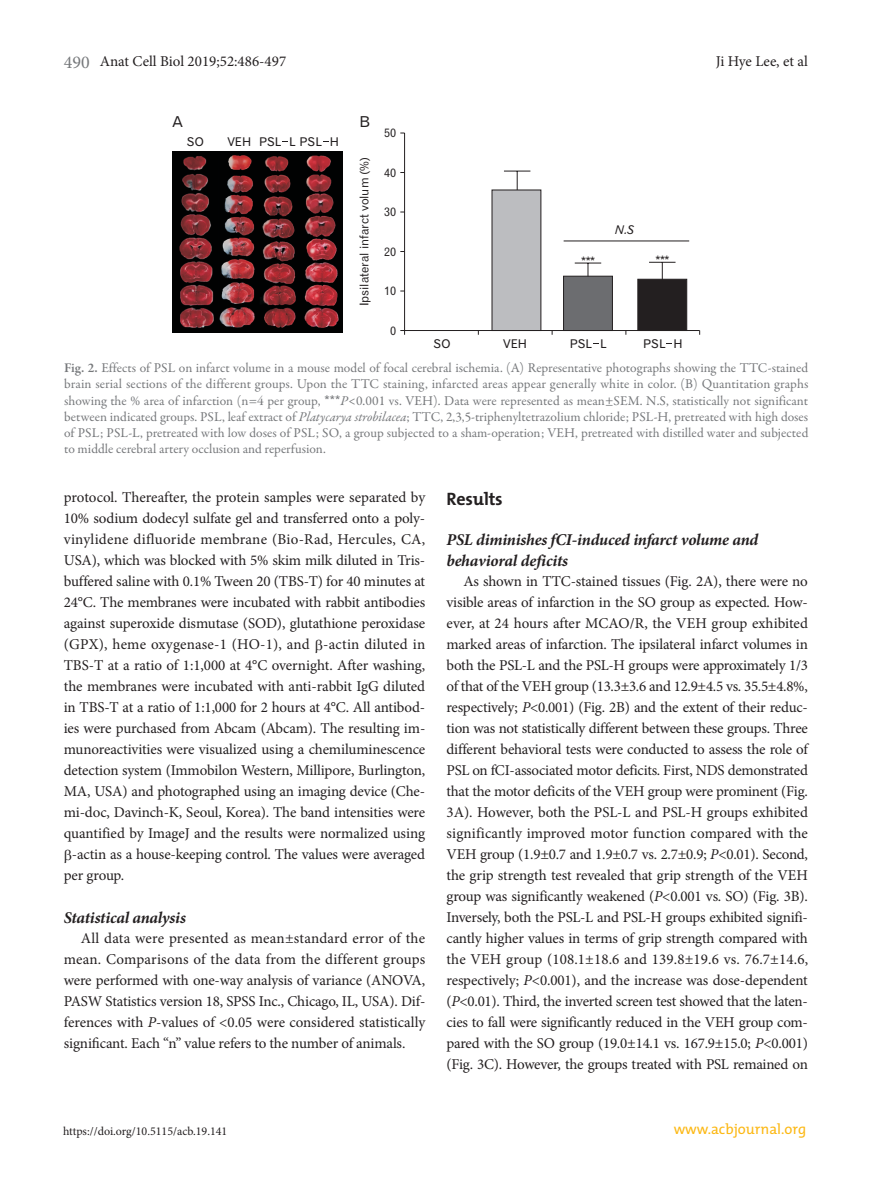
<style>
.page{position:relative;width:893px;height:1191px;background:#fff}
.page>*{position:absolute;margin:0;border:0;box-sizing:border-box;transform-origin:0 0}
.t1{font:700 18px "The Mix";letter-spacing:-.01em;color:#231f20}
.t2{font:italic 700 16.5px/21px "Minion Pro";letter-spacing:-.015em;color:#231f20}
.t3{font:15px/21px "Minion Pro";letter-spacing:-.01em;color:#231f20;text-align:justify}
.t4{font:15px "Minion Pro";letter-spacing:.015em;color:#231f20}
.t5{font:15px "Gothic 720 BT Roman B";color:#231f20}
.t6{font:14.7px "The Mix";color:#fcb814}
.t7{font:13.5px/16.2px "Garamond Premr Pro";color:#76787b;text-align:justify}
.t8{font:12.9px "Arial";color:#231f20}
.t9{font:12px "Gothic 720 BT Roman B";color:#231f20}
.t10{font:12px "Minion Pro";color:#231f20}
.t11{font:italic 12px "Gothic 720 BT Italic B Normal";color:#231f20}
.s1{font-size:18px;color:#76787b}
.s2{font-weight:600}
.s3{font-family:"Arial"}
.s4{font-style:italic}
</style>
<div class="page">
<svg style="left:400px;top:132px;width:299px;height:199px"></svg>
<svg style="left:575px;top:263px;width:26px;height:1px"></svg>
<hr style="left:588px;top:263px;width:1px;height:40px;background:#231f20">
<svg style="left:649px;top:262px;width:26px;height:1px"></svg>
<hr style="left:662px;top:262px;width:1px;height:40px;background:#231f20">
<hr style="left:564px;top:240px;width:125px;height:1px;background:#231f20">
<div style="left:637px;top:279px;width:50px;height:52px;background:#231f20;border:1px solid #231f20"></div>
<div style="left:563px;top:276px;width:50px;height:55px;background:#6c6d70;border:1px solid #231f20"></div>
<div style="left:492px;top:189px;width:49px;height:142px;background:#bcbdc0"></div>
<img style="left:172px;top:152px;width:170px;height:180px">
<p class="t3" style="left:64px;top:50px;width:224px"><span class="s1">490</span> Anat Cell Biol 2019;52:486-497</p>
<p class="t3" style="left:716px;top:50px;width:93px">Ji Hye Lee, et al</p>
<p class="t5" style="left:172px;top:116px;width:12px">A</p>
<p class="t9" style="left:187px;top:137px;width:18px">SO</p>
<p class="t9" style="left:227px;top:137px;width:113px">VEH PSL L PSL H</p>
<p class="t5" style="left:359px;top:116px;width:12px">B</p>
<p class="t9" style="left:359px;top:306px;width:151px;rotate:-90deg">Ipsilateral infarct volum (%)</p>
<p class="t9" style="left:384px;top:128px;width:14px">50</p>
<p class="t9" style="left:384px;top:168px;width:14px">40</p>
<p class="t9" style="left:384px;top:207px;width:14px">30</p>
<p class="t9" style="left:384px;top:247px;width:14px">20</p>
<p class="t9" style="left:384px;top:286px;width:14px">10</p>
<p class="t9" style="left:390px;top:326px;width:8px">0</p>
<p class="t11" style="left:615px;top:223px;width:21px">N.S</p>
<p class="t8" style="left:581px;top:253px;width:16px">***</p>
<p class="t8" style="left:655px;top:252px;width:16px">***</p>
<p class="t9" style="left:434px;top:339px;width:18px">SO</p>
<p class="t9" style="left:503px;top:339px;width:25px">VEH</p>
<p class="t9" style="left:570px;top:339px;width:38px">PSL L</p>
<p class="t9" style="left:643px;top:339px;width:41px">PSL H</p>
<p class="t7" style="left:64px;top:360px;width:746px"><span class="s2">Fig. 2.</span> Effects of PSL on infarct volume in a mouse model of focal cerebral ischemia. (A) Representative photographs showing the TTC-stained brain serial sections of the different groups. Upon the TTC staining, infarcted areas appear generally white in color. (B) Quantitation graphs showing the % area of infarction (n=4 per group, <span class="s3">***</span><span class="s4">P</span>&lt;0.001 vs. VEH). Data were represented as mean±SEM. N.S, statistically not significant between indicated groups. PSL, leaf extract of <span class="s4">Platycarya strobilacea</span>; TTC, 2,3,5-triphenyltetrazolium chloride; PSL-H, pretreated with high doses of PSL; PSL-L, pretreated with low doses of PSL; SO, a group subjected to a sham-operation; VEH, pretreated with distilled water and subjected to middle cerebral artery occlusion and reperfusion.</p>
<p class="t3" style="left:64px;top:487px;width:363px">protocol. Thereafter, the protein samples were separated by</p>
<p class="t3" style="left:64px;top:508px;width:363px">10% sodium dodecyl sulfate gel and transferred onto a poly-</p>
<p class="t4" style="left:64px;top:529px;width:363px">vinylidene difluoride membrane (Bio-Rad, Hercules, CA,</p>
<p class="t3" style="left:64px;top:550px;width:363px">USA), which was blocked with 5% skim milk diluted in Tris-</p>
<p class="t3" style="left:64px;top:571px;width:363px">buffered saline with 0.1% Tween 20 (TBS-T) for 40 minutes at</p>
<p class="t3" style="left:64px;top:592px;width:363px">24°C. The membranes were incubated with rabbit antibodies</p>
<p class="t3" style="left:64px;top:613px;width:363px">against superoxide dismutase (SOD), glutathione peroxidase</p>
<p class="t4" style="left:64px;top:634px;width:363px">(GPX), heme oxygenase-1 (HO-1), and -actin diluted in</p>
<p class="t3" style="left:64px;top:655px;width:363px">TBS-T at a ratio of 1:1,000 at 4°C overnight. After washing,</p>
<p class="t3" style="left:64px;top:676px;width:363px">the membranes were incubated with anti-rabbit IgG diluted</p>
<p class="t3" style="left:64px;top:697px;width:363px">in TBS-T at a ratio of 1:1,000 for 2 hours at 4°C. All antibod-</p>
<p class="t3" style="left:64px;top:718px;width:363px">ies were purchased from Abcam (Abcam). The resulting im-</p>
<p class="t3" style="left:64px;top:739px;width:363px">munoreactivities were visualized using a chemiluminescence</p>
<p class="t3" style="left:64px;top:760px;width:363px">detection system (Immobilon Western, Millipore, Burlington,</p>
<p class="t3" style="left:64px;top:781px;width:363px">MA, USA) and photographed using an imaging device (Che-</p>
<p class="t3" style="left:64px;top:802px;width:363px">mi-doc, Davinch-K, Seoul, Korea). The band intensities were</p>
<p class="t3" style="left:64px;top:823px;width:363px">quantified by ImageJ and the results were normalized using</p>
<p class="t3" style="left:72px;top:844px;width:355px">-actin as a house-keeping control. The values were averaged</p>
<p class="t3" style="left:64px;top:865px;width:62px">per group.</p>
<p class="t2" style="left:64px;top:907px;width:124px">Statistical analysis</p>
<p class="t3" style="left:64px;top:928px;width:363px;text-indent:17px">All data were presented as mean±standard error of the mean. Comparisons of the data from the different groups were performed with one-way analysis of variance (ANOVA, PASW Statistics version 18, SPSS Inc., Chicago, IL, USA). Dif&shy;ferences with <span class="s4">P</span>-values of &lt;0.05 were considered statistically significant. Each “n” value refers to the number of animals.</p>
<p class="t1" style="left:446px;top:483px;width:58px">Results</p>
<p class="t2" style="left:446px;top:529px;width:313px">PSL diminishes fCI-induced infarct volume and behavioral deficits</p>
<p class="t3" style="left:446px;top:571px;width:363px;text-indent:17px">As shown in TTC-stained tissues (Fig. 2A), there were no visible areas of infarction in the SO group as expected. How&shy;ever, at 24 hours after MCAO/R, the VEH group exhibited marked areas of infarction. The ipsilateral infarct volumes in both the PSL-L and the PSL-H groups were approximately 1/3 of that of the VEH group (13.3±3.6 and 12.9±4.5 vs. 35.5±4.8%, respectively; <span class="s4">P</span>&lt;0.001) (Fig. 2B) and the extent of their reduc&shy;tion was not statistically different between these groups. Three different behavioral tests were conducted to assess the role of PSL on fCI-associated motor deficits. First, NDS demonstrated that the motor deficits of the VEH group were prominent (Fig.<br>3A). However, both the PSL-L and PSL-H groups exhibited significantly improved motor function compared with the VEH group (1.9±0.7 and 1.9±0.7 vs. 2.7±0.9; <span class="s4">P</span>&lt;0.01). Second, the grip strength test revealed that grip strength of the VEH group was significantly weakened (<span class="s4">P</span>&lt;0.001 vs. SO) (Fig. 3B).<br>Inversely, both the PSL-L and PSL-H groups exhibited signifi&shy;cantly higher values in terms of grip strength compared with the VEH group (108.1±18.6 and 139.8±19.6 vs. 76.7±14.6, respectively; <span class="s4">P</span>&lt;0.001), and the increase was dose-dependent (<span class="s4">P</span>&lt;0.01). Third, the inverted screen test showed that the laten&shy;cies to fall were significantly reduced in the VEH group com&shy;pared with the SO group (19.0±14.1 vs. 167.9±15.0; <span class="s4">P</span>&lt;0.001) (Fig. 3C). However, the groups treated with PSL remained on</p>
<p class="t10" style="left:63px;top:1123px;width:166px">https://doi.org/10.5115/acb.19.141</p>
<p class="t6" style="left:674px;top:1117px;width:134px">www.acbjournal.org</p>
</div>
